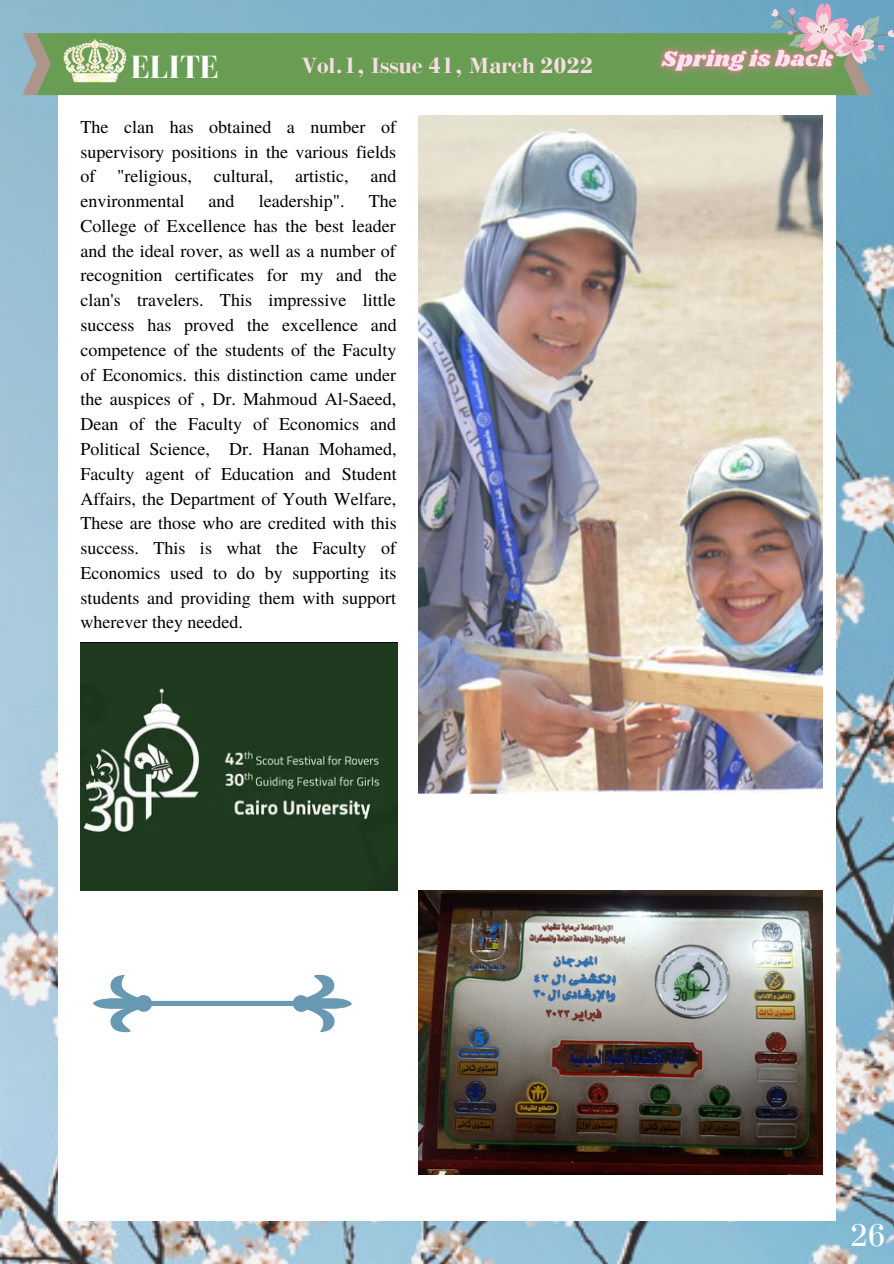
<style>
.page{position:relative;width:894px;height:1264px;background:#fff}
.page>*{position:absolute;margin:0;border:0;box-sizing:border-box;transform-origin:0 0}
.t1{font:700 33px "Bodoni FLF";color:#fff}
.t2{font:33px "Bodoni";color:#fff}
.t3{font:700 23.1px "Bodoni";color:#f6dde3}
.t4{font:18px/24.8px "Te X Gyre Termes";color:#000;text-align:justify}
</style>
<div class="page">
<img style="left:0;top:0;width:893px;height:1263px">
<div style="left:59px;top:64px;width:776px;height:1157px;background:#fff"></div>
<div style="left:51px;top:33px;width:582px;height:62px;background:#699d53"></div>
<svg style="left:22px;top:33px;width:29px;height:62px;background:#94a08e"></svg>
<svg style="left:770px;top:3px;width:123px;height:92px;background:#82a9bf"></svg>
<img style="left:54px;top:33px;width:81px;height:50px">
<img style="left:418px;top:115px;width:404px;height:678px">
<img style="left:80px;top:642px;width:317px;height:248px">
<svg style="left:93px;top:974px;width:259px;height:58px"></svg>
<img style="left:633px;top:17px;width:227px;height:86px">
<img style="left:418px;top:890px;width:404px;height:284px">
<h1 class="t1" style="left:131px;top:49px;width:89px">ELITE</h1>
<p class="t3" style="left:301px;top:52px;width:293px">Vol.1, Issue 41, March 2022</p>
<p class="t4" style="left:80px;top:113px;width:317px">The clan has obtained a number of supervisory positions in the various fields of "religious, cultural, artistic, and environmental</p>
<p class="t4" style="left:80px;top:188px;width:318px;text-indent:288px">The College of Excellence has the best leader and the ideal rover, as well as a number of recognition certificates for my and the clan's travelers. This impressive little success has proved the excellence and competence of the students of the Faculty of Economics. this distinction came under the auspices of , Dr. Mahmoud Al-Saeed, Dean of the Faculty of Economics and Political Science, Dr. Hanan Mohamed, Faculty agent of Education and Student Affairs, the Department of Youth Welfare, These are those who are credited with this success. This is what the Faculty of Economics used to do by supporting its students and providing them with support wherever they needed.</p>
<p class="t4" style="left:208px;top:188px;width:28px">and</p>
<p class="t4" style="left:258px;top:188px;width:87px">leadership".</p>
<h1 class="t2" style="left:850px;top:1215px;width:37px">26</h1>
</div>
